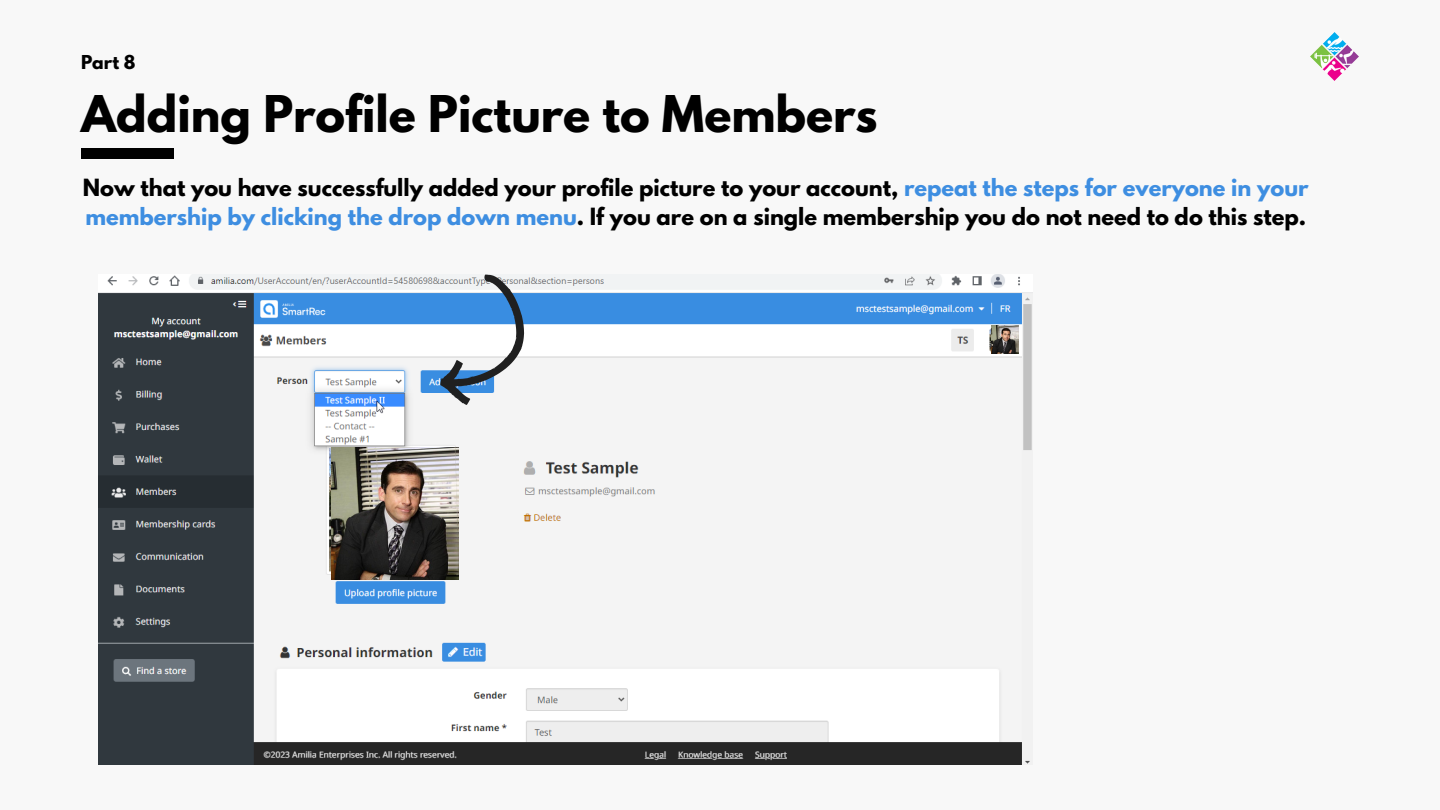
<style>
.page{position:relative;width:1440px;height:810px;background:#f8f8f8}
.page>*{position:absolute;margin:0;border:0;box-sizing:border-box;transform-origin:0 0}
.t1{font:700 44.8px "League Spartan";color:#000}
.t2{font:700 21px/29.2px "League Spartan";color:#000}
.t3{font:700 17px "League Spartan";color:#000}
.s1{color:#3e8ee1}
</style>
<div class="page">
<div style="left:81px;top:148px;width:92px;height:10px;background:#000"></div>
<img style="left:1311px;top:33px;width:48px;height:48px">
<img style="left:98px;top:275px;width:934px;height:489px">
<svg style="left:440px;top:275px;width:84px;height:130px"></svg>
<img style="left:331px;top:448px;width:128px;height:131px">
<img style="left:991px;top:326px;width:27px;height:27px">
<p class="t3" style="left:81px;top:54px;width:56px">Part 8</p>
<h1 class="t1" style="left:81px;top:92px;width:798px">Adding Profile Picture to Members</h1>
<p class="t2" style="left:83px;top:175px;width:1227px">Now that you have successfully added your profile picture to your account, <span class="s1">repeat the steps for everyone in your membership by clicking the drop down menu</span>. If you are on a single membership you do not need to do this step.</p>
</div>
